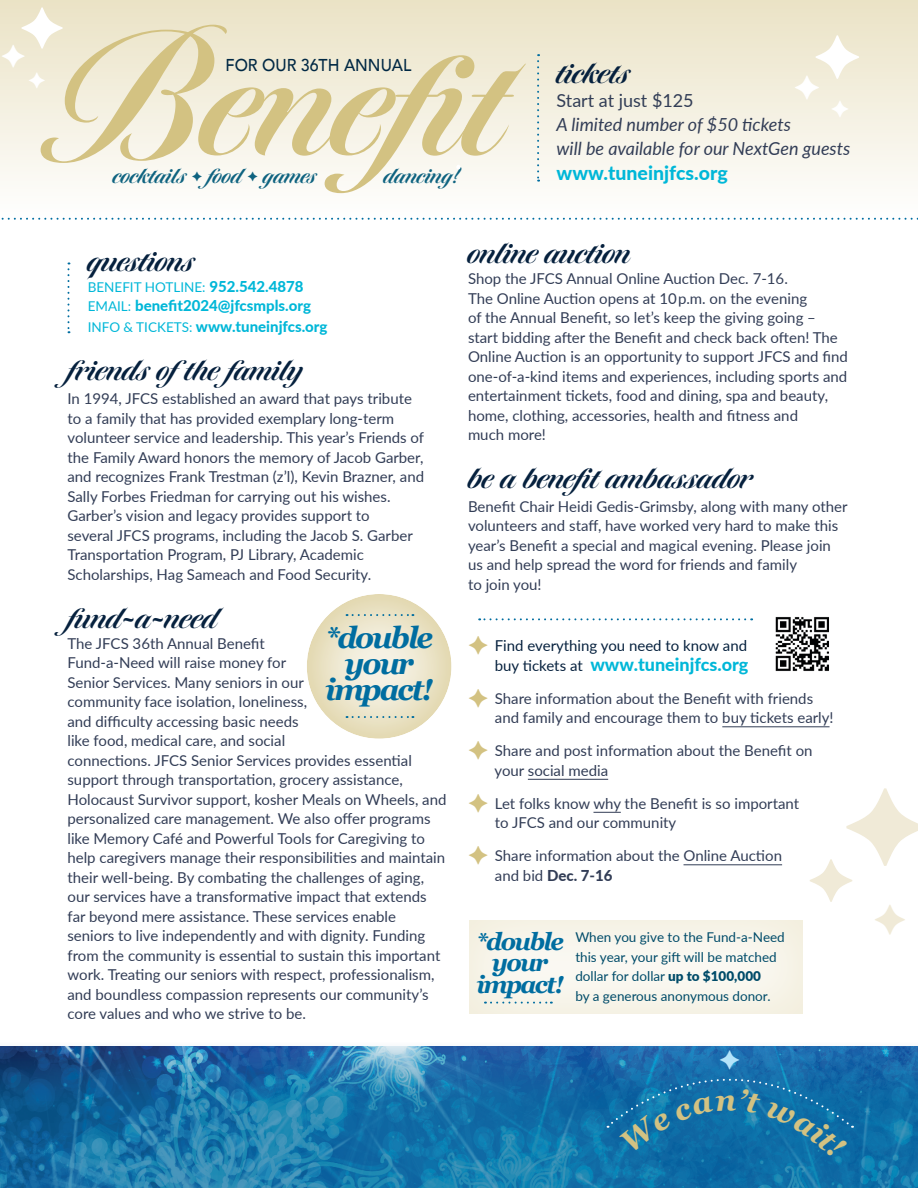
<style>
.page{position:relative;width:918px;height:1188px;background:#fff}
.page>*{position:absolute;margin:0;border:0;box-sizing:border-box;transform-origin:0 0}
.t1{font:700 177.75px "Tangier";color:#d3c282}
.t2{font:700 35.85px "Tangier";color:#06213e}
.t3{font:italic 700 30px "Georgia";letter-spacing:-.07em;color:#006da0}
.t4{font:700 26.1px "Tangier";color:#0f6380}
.t5{font:italic 700 24.3px "Georgia";letter-spacing:-.07em;color:#006da0}
.t6{font:800 19.5px "Lato";color:#00b7d8}
.t7{font:italic 18px "Lato";color:#323d56}
.t8{font:800 18px "Lato";color:#00b7d8}
.t9{font:18px "Lato";color:#323d56}
.t10{font:500 17.1px "Avenir";color:#002844;scale:.93 1}
.t11{font:15px/19.5px "Lato";color:#323d56}
.t12{font:800 15px "Lato";color:#00b7d8}
.t13{font:15px "Lato";color:#06213e}
.t14{font:13.5px/19.5px "Lato";color:#004b69}
.t15{font:13.5px "Lato";color:#00b7d8}
.s1{font-weight:800;font-size:15px}
.s2{font-weight:400;font-size:13.5px}
.s3{color:#d3c282}
.s4{font-weight:400;font-size:15px;color:#06213e}
.s5{font-weight:800}
.s6{font-weight:900}
</style>
<div class="page">
<svg style="left:0;top:1046px;width:918px;height:142px;background:#1a72a8"></svg>
<hr style="left:722px;top:726px;width:108px;height:1px;background:#323d56">
<hr style="left:528px;top:779px;width:80px;height:1px;background:#323d56">
<svg style="left:593px;top:812px;width:28px;height:1px"></svg>
<hr style="left:684px;top:864px;width:98px;height:1px;background:#323d56">
<svg style="left:67px;top:262px;width:2px;height:71px"></svg>
<img style="left:775px;top:617px;width:54px;height:54px">
<svg style="left:479px;top:618px;width:266px;height:2px"></svg>
<div style="left:0;top:0;width:918px;height:218px;background:linear-gradient(to bottom,#eae2c5,#fefefe)"></div>
<svg style="left:537px;top:54px;width:2px;height:128px"></svg>
<svg style="left:456px;top:165px;width:5px;height:5px"></svg>
<svg style="left:1px;top:218px;width:917px;height:2px"></svg>
<div style="left:305px;top:592px;width:148px;height:148px;background:#fff;opacity:.75"></div>
<svg style="left:347px;top:614px;width:66px;height:2px"></svg>
<svg style="left:347px;top:716px;width:66px;height:2px"></svg>
<div style="left:468px;top:919px;width:334px;height:95px;background:#f8f5eb"></div>
<svg style="left:485px;top:1002px;width:67px;height:2px"></svg>
<svg style="left:608px;top:1046px;width:245px;height:113px;background:#136faa"></svg>
<svg style="left:795px;top:35px;width:64px;height:82px;background:#f1ecd8"></svg>
<svg style="left:2px;top:7px;width:61px;height:81px;background:#eee8d1"></svg>
<p class="t1" style="left:41px;top:-2px;width:499px">Benefit</p>
<p class="t10" style="left:226px;top:50px;width:201px">FOR OUR 36TH ANNUAL</p>
<p class="t4" style="left:113px;top:160px;width:207px">cocktails ✦ food ✦ games</p>
<p class="t4" style="left:384px;top:160px;width:78px">dancing!</p>
<p class="t2" style="left:557px;top:51px;width:75px">tickets</p>
<p class="t9" style="left:557px;top:87px;width:139px">Start at just $125</p>
<p class="t7" style="left:557px;top:111px;width:236px">A limited number of $50 tickets</p>
<p class="t7" style="left:557px;top:135px;width:295px">will be available for our NextGen guests</p>
<p class="t6" style="left:557px;top:159px;width:173px">www.tuneinjfcs.org</p>
<p class="t2" style="left:88px;top:239px;width:109px">questions</p>
<p class="t15" style="left:88px;top:277px;width:217px">BENEFIT HOTLINE: <span class="s1">952.542.4878</span></p>
<p class="t12" style="left:88px;top:295px;width:225px"><span class="s2">EMAIL:</span> benefit2024@jfcsmpls.org</p>
<p class="t12" style="left:88px;top:316px;width:241px"><span class="s2">INFO &amp; TICKETS:</span> www.tuneinjfcs.org</p>
<p class="t2" style="left:68px;top:349px;width:237px">friends ofthe family</p>
<p class="t11" style="left:68px;top:389px;width:358px">In 1994, JFCS established an award that pays tribute to a family that has provided exemplary long-term volunteer service and leadership. This year’s Friends of the Family Award honors the memory of Jacob Garber, and recognizes Frank Trestman (z’l), Kevin Brazner, and Sally Forbes Friedman for carrying out his wishes.<br>Garber’s vision and legacy provides support to<br>several JFCS programs, including the Jacob S. Garber Transportation Program, PJ Library, Academic Scholarships, Hag Sameach and Food Security.</p>
<p class="t2" style="left:68px;top:596px;width:152px">fund-a-need</p>
<p class="t11" style="left:68px;top:633px;width:380px">The JFCS 36th Annual Benefit<br>Fund-a-Need will raise money for<br>Senior Services. Many seniors in our<br>community face isolation, loneliness,<br>and difficulty accessing basic needs<br>like food, medical care, and social<br>connections. JFCS Senior Services provides essential support through transportation, grocery assistance, Holocaust Survivor support, kosher Meals on Wheels, and personalized care management. We also offer programs like Memory Café and Powerful Tools for Caregiving to help caregivers manage their responsibilities and maintain their well-being. By combating the challenges of aging, our services have a transformative impact that extends far beyond mere assistance. These services enable seniors to live independently and with dignity. Funding from the community is essential to sustain this important work. Treating our seniors with respect, professionalism, and boundless compassion represents our community’s core values and who we strive to be.</p>
<p class="t3" style="left:325px;top:615px;width:110px">*double</p>
<p class="t3" style="left:344px;top:641px;width:71px">your</p>
<p class="t3" style="left:325px;top:668px;width:109px">impact!</p>
<p class="t2" style="left:468px;top:232px;width:164px">online auction</p>
<p class="t11" style="left:468px;top:269px;width:321px">Shop the JFCS Annual Online Auction Dec. 7-16.</p>
<p class="t11" style="left:468px;top:288px;width:381px">The Online Auction opens at 10p.m. on the evening<br>of the Annual Benefit, so let’s keep the giving going – start bidding after the Benefit and check back often! The Online Auction is an opportunity to support JFCS and find one-of-a-kind items and experiences, including sports and entertainment tickets, food and dining, spa and beauty, home, clothing, accessories, health and fitness and<br>much more!</p>
<p class="t2" style="left:468px;top:457px;width:286px">be a benefit ambassador</p>
<p class="t11" style="left:468px;top:496px;width:381px">Benefit Chair Heidi Gedis-Grimsby, along with many other volunteers and staff, have worked very hard to make this year’s Benefit a special and magical evening. Please join us and help spread the word for friends and family<br>to join you!</p>
<p class="t13" style="left:468px;top:635px;width:281px"><span class="s3">✦</span> Find everything you need to know and</p>
<p class="t8" style="left:495px;top:651px;width:255px"><span class="s4">buy tickets at</span> www.tuneinjfcs.org</p>
<p class="t11" style="left:495px;top:688px;width:340px;text-indent:-27px"><span class="s3">✦</span> Share information about the Benefit with friends and family and encourage them to buy tickets early!</p>
<p class="t11" style="left:495px;top:740px;width:320px;text-indent:-27px"><span class="s3">✦</span> Share and post information about the Benefit on your social media</p>
<p class="t11" style="left:495px;top:793px;width:306px;text-indent:-27px"><span class="s3">✦</span> Let folks know why the Benefit is so important to JFCS and our community</p>
<p class="t11" style="left:495px;top:845px;width:289px;text-indent:-27px"><span class="s3">✦</span> Share information about the Online Auction and bid <span class="s5">Dec. 7-16</span></p>
<p class="t5" style="left:476px;top:923px;width:89px">*double</p>
<p class="t5" style="left:492px;top:945px;width:58px">your</p>
<p class="t5" style="left:476px;top:966px;width:89px">impact!</p>
<p class="t14" style="left:575px;top:927px;width:211px">When you give to the Fund-a-Need this year, your gift will be matched dollar for dollar <span class="s6">up to $100,000<br></span>by a generous anonymous donor.</p>
</div>
